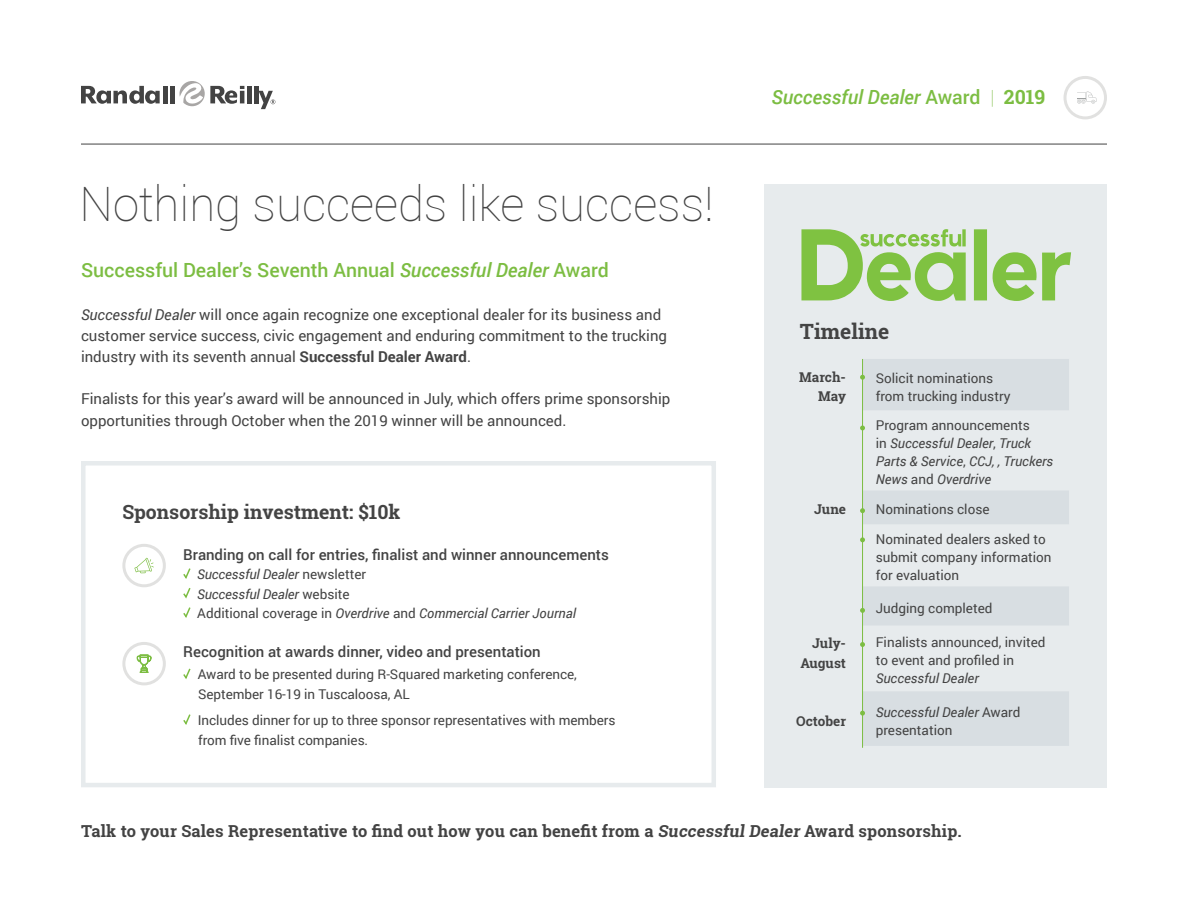
<style>
.page{position:relative;width:1188px;height:918px;background:#fff}
.page>*{position:absolute;margin:0;border:0;box-sizing:border-box;transform-origin:0 0}
.t1{font:100 47.4px "Roboto";color:#434343}
.t2{font:700 21px "Roboto Slab";color:#444}
.t3{font:500 19.5px "Roboto";color:#7cbd42}
.t4{font:italic 500 19.5px "Roboto";color:#7cbd42}
.t5{font:700 19.5px "Roboto Slab";color:#444}
.t6{font:700 16.5px "Roboto Slab";letter-spacing:.01em;color:#434343}
.t7{font:15px/21.1px "Roboto";color:#434343}
.t8{font:500 15px "Roboto";color:#434343}
.t9{font:13.5px/18px "Roboto";color:#434343}
.t10{font:italic 13.5px/18px "Roboto";color:#434343}
.t11{font:700 13.5px/19.5px "Roboto Slab";color:#434343;text-align:right}
.s1{font-style:italic}
.s2{font-weight:700}
.s3{font-style:normal}
.s4{font-weight:100;font-style:normal}
.s5{font-family:"Roboto Slab";font-weight:700;font-style:normal}
</style>
<div class="page">
<div style="left:765px;top:184px;width:342px;height:603px;background:#e7ebed"></div>
<div style="left:81px;top:461px;width:635px;height:326px;border:4px solid #e7ebed"></div>
<svg style="left:81px;top:86px;width:79px;height:18px"></svg>
<hr style="left:163px;top:86px;width:4px;height:17px;background:#434343">
<hr style="left:170px;top:86px;width:4px;height:17px;background:#434343">
<hr style="left:247px;top:86px;width:4px;height:17px;background:#434343">
<hr style="left:254px;top:86px;width:4px;height:17px;background:#434343">
<svg style="left:180px;top:81px;width:64px;height:25px"></svg>
<svg style="left:259px;top:91px;width:16px;height:18px"></svg>
<hr style="left:81px;top:144px;width:1026px;height:1px;background:#434343">
<div style="left:1064px;top:76px;width:43px;height:43px;border:3px solid #e1e1e0;border-radius:50%"></div>
<div style="left:122px;top:544px;width:44px;height:43px;border:3px solid #e1e1e0;border-radius:50%"></div>
<div style="left:122px;top:642px;width:44px;height:43px;border:3px solid #e1e1e0;border-radius:50%"></div>
<svg style="left:863px;top:359px;width:206px;height:387px"></svg>
<hr style="left:862px;top:359px;width:1px;height:389px;background:#7cbd42">
<svg style="left:860px;top:375px;width:5px;height:5px"></svg>
<svg style="left:860px;top:426px;width:5px;height:4px"></svg>
<svg style="left:860px;top:508px;width:5px;height:5px"></svg>
<svg style="left:860px;top:537px;width:5px;height:5px"></svg>
<svg style="left:860px;top:608px;width:5px;height:5px"></svg>
<svg style="left:860px;top:642px;width:5px;height:5px"></svg>
<svg style="left:860px;top:711px;width:5px;height:5px"></svg>
<svg style="left:134px;top:558px;width:20px;height:15px"></svg>
<svg style="left:183px;top:568px;width:8px;height:31px"></svg>
<svg style="left:183px;top:607px;width:8px;height:11px"></svg>
<svg style="left:183px;top:668px;width:8px;height:11px"></svg>
<svg style="left:183px;top:714px;width:8px;height:11px"></svg>
<svg style="left:137px;top:655px;width:14px;height:18px"></svg>
<svg style="left:1077px;top:92px;width:19px;height:12px"></svg>
<svg style="left:801px;top:229px;width:165px;height:72px"></svg>
<svg style="left:974px;top:229px;width:13px;height:71px"></svg>
<svg style="left:993px;top:252px;width:78px;height:49px"></svg>
<p class="t1" style="left:80px;top:172px;width:636px">Nothing succeeds like success!</p>
<p class="t3" style="left:81px;top:257px;width:529px">Successful Dealer’s Seventh Annual <span class="s1">Successful Dealer</span> Award</p>
<p class="t7" style="left:81px;top:303px;width:588px"><span class="s1">Successful Dealer</span> will once again recognize one exceptional dealer for its business and customer service success, civic engagement and enduring commitment to the trucking industry with its seventh annual <span class="s2">Successful Dealer Award</span>.</p>
<p class="t7" style="left:81px;top:388px;width:591px">Finalists for this year’s award will be announced in July, which offers prime sponsorship opportunities through October when the 2019 winner will be announced.</p>
<p class="t5" style="left:122px;top:498px;width:280px">Sponsorship investment: $10k</p>
<p class="t8" style="left:183px;top:544px;width:427px">Branding on call for entries, finalist and winner announcements</p>
<p class="t10" style="left:197px;top:565px;width:171px">Successful Dealer <span class="s3">newsletter</span></p>
<p class="t10" style="left:197px;top:584px;width:154px">Successful Dealer <span class="s3">website</span></p>
<p class="t10" style="left:197px;top:604px;width:380px"><span class="s3">Additional coverage in</span> Overdrive <span class="s3">and</span> Commercial Carrier Journal</p>
<p class="t8" style="left:183px;top:641px;width:359px">Recognition at awards dinner, video and presentation</p>
<p class="t9" style="left:198px;top:665px;width:381px">Award to be presented during R-Squared marketing conference,</p>
<p class="t9" style="left:198px;top:684px;width:213px">September 16-19 in Tuscaloosa, AL</p>
<p class="t9" style="left:198px;top:711px;width:419px">Includes dinner for up to three sponsor representatives with members</p>
<p class="t9" style="left:198px;top:730px;width:172px">from five finalist companies.</p>
<p class="t4" style="left:772px;top:84px;width:275px">Successful Dealer <span class="s3">Award</span> <span class="s4">|</span> <span class="s5">2019</span></p>
<p class="t2" style="left:800px;top:317px;width:91px">Timeline</p>
<p class="t11" style="left:799px;top:367px;width:48px">March-<br>May</p>
<p class="t9" style="left:876px;top:368px;width:119px">Solicit nominations</p>
<p class="t9" style="left:876px;top:386px;width:136px">from trucking industry</p>
<p class="t9" style="left:876px;top:416px;width:156px">Program announcements</p>
<p class="t10" style="left:876px;top:434px;width:179px"><span class="s3">in</span> Successful Dealer<span class="s3">,</span> Truck<br>Parts &amp; Service<span class="s3">,</span> CCJ, , Truckers<br>News <span class="s3">and</span> Overdrive</p>
<p class="t11" style="left:814px;top:500px;width:33px">June</p>
<p class="t9" style="left:876px;top:500px;width:115px">Nominations close</p>
<p class="t9" style="left:876px;top:530px;width:177px">Nominated dealers asked to submit company information for evaluation</p>
<p class="t9" style="left:876px;top:599px;width:118px">Judging completed</p>
<p class="t11" style="left:801px;top:633px;width:47px">July-<br>August</p>
<p class="t9" style="left:876px;top:633px;width:171px">Finalists announced, invited</p>
<p class="t9" style="left:876px;top:651px;width:140px">to event and profiled in</p>
<p class="t10" style="left:876px;top:669px;width:105px">Successful Dealer</p>
<p class="t11" style="left:796px;top:711px;width:51px">October</p>
<p class="t9" style="left:876px;top:702px;width:146px"><span class="s1">Successful Dealer</span> Award presentation</p>
<p class="t6" style="left:81px;top:820px;width:882px">Talk to your Sales Representative to find out how you can benefit from a Successful Dealer Award sponsorship.</p>
</div>
